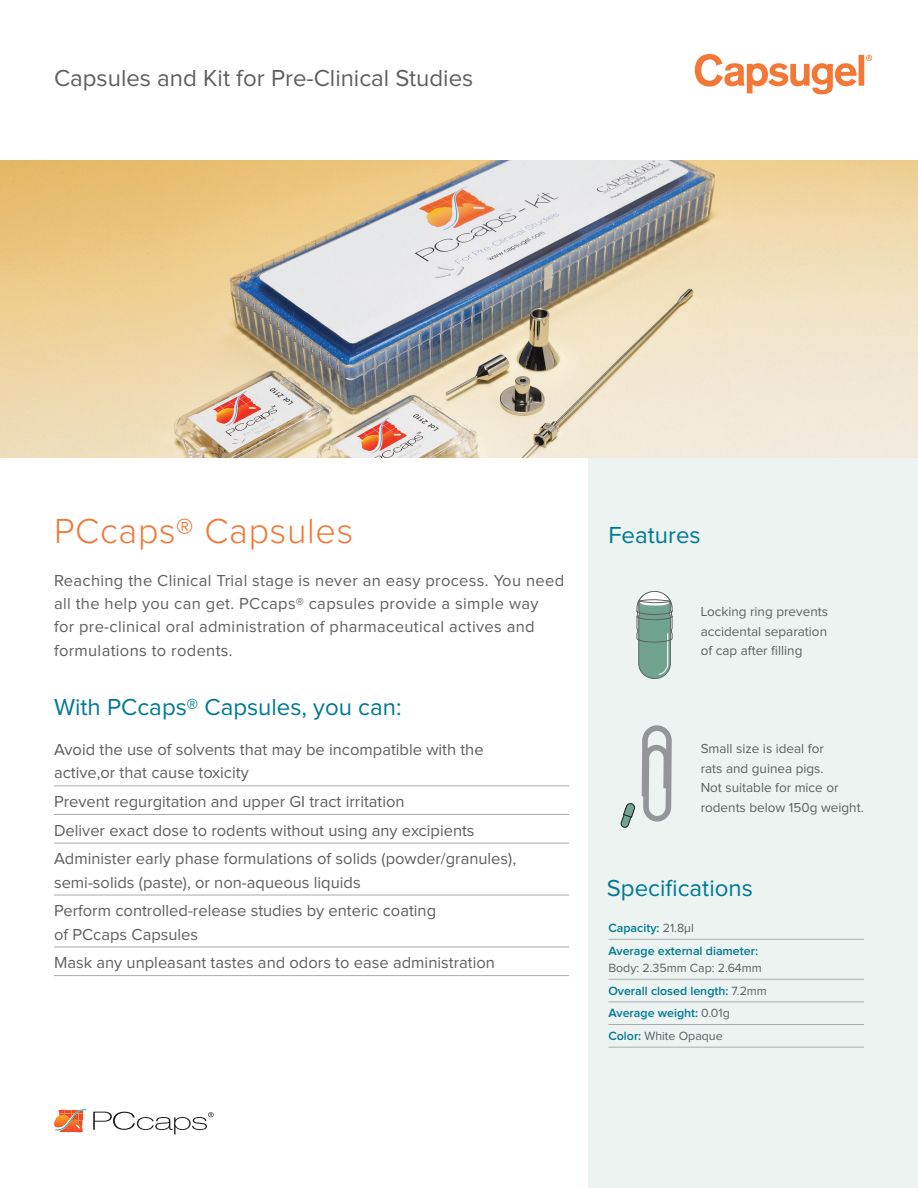
<style>
.page{position:relative;width:918px;height:1188px;background:#fff}
.page>*{position:absolute;margin:0;border:0;box-sizing:border-box;transform-origin:0 0}
.t1{font:300 36px "Proxima Nova";letter-spacing:.02em;color:#f37736}
.t2{font:24px "Proxima Nova";color:#007894}
.t3{font:24px "Proxima Nova";color:#5f5f62}
.t4{font:16.5px/28.7px "Proxima Nova";color:#5f5f62}
.t5{font:16.5px/23.2px "Proxima Nova";letter-spacing:.02em;color:#5f5f62}
.t6{font:13.5px/19.5px "Proxima Nova";color:#5f5f62;text-align:justify}
.t7{font:12.3px/22.6px "Proxima Nova";color:#5f5f62}
.t8{font:600 12.3px/22.6px "Proxima Nova";color:#007894}
.s1{font-weight:400;color:#5f5f62}
.s2{font-weight:600;color:#007894}
</style>
<div class="page">
<div style="left:588px;top:392px;width:330px;height:796px;background:#ecf3f1"></div>
<img style="left:0;top:161px;width:918px;height:297px">
<svg style="left:695px;top:54px;width:177px;height:40px"></svg>
<hr style="left:54px;top:785px;width:515px;height:1px;background:#abacb0">
<hr style="left:54px;top:814px;width:515px;height:1px;background:#abacb0">
<hr style="left:54px;top:843px;width:515px;height:1px;background:#abacb0">
<hr style="left:54px;top:895px;width:515px;height:1px;background:#abacb0">
<hr style="left:54px;top:947px;width:515px;height:1px;background:#abacb0">
<hr style="left:54px;top:975px;width:515px;height:1px;background:#abacb0">
<hr style="left:608px;top:939px;width:256px;height:1px;background:#abacb0">
<hr style="left:608px;top:979px;width:256px;height:1px;background:#abacb0">
<hr style="left:608px;top:1001px;width:256px;height:1px;background:#abacb0">
<hr style="left:608px;top:1024px;width:256px;height:1px;background:#abacb0">
<hr style="left:608px;top:1047px;width:256px;height:1px;background:#abacb0">
<svg style="left:621px;top:160px;width:54px;height:668px"></svg>
<svg style="left:54px;top:1109px;width:33px;height:24px"></svg>
<svg style="left:93px;top:1112px;width:121px;height:22px"></svg>
<h2 class="t3" style="left:54px;top:67px;width:421px">Capsules and Kit for Pre-Clinical Studies</h2>
<h1 class="t1" style="left:54px;top:514px;width:301px">PCcaps® Capsules</h1>
<p class="t5" style="left:54px;top:570px;width:512px">Reaching the Clinical Trial stage is never an easy process. You need all the help you can get. PCcaps® capsules provide a simple way<br>for pre-clinical oral administration of pharmaceutical actives and formulations to rodents.</p>
<h2 class="t2" style="left:54px;top:696px;width:349px">With PCcaps® Capsules, you can:</h2>
<p class="t4" style="left:54px;top:739px;width:431px;line-height:23.2px">Avoid the use of solvents that may be incompatible with the active,or that cause toxicity</p>
<p class="t4" style="left:54px;top:788px;width:464px">Prevent regurgitation and upper GI tract irritation<br>Deliver exact dose to rodents without using any excipients<br>Administer early phase formulations of solids (powder/granules),</p>
<p class="t4" style="left:54px;top:869px;width:384px">semi-solids (paste), or non-aqueous liquids<br>Perform controlled-release studies by enteric coating</p>
<p class="t4" style="left:54px;top:920px;width:442px">of PCcaps Capsules<br>Mask any unpleasant tastes and odors to ease administration</p>
<h2 class="t2" style="left:608px;top:524px;width:94px">Features</h2>
<p class="t6" style="left:701px;top:603px;width:129px">Locking ring prevents accidental separation of cap after filling</p>
<p class="t6" style="left:701px;top:740px;width:165px;text-align:left">Small size is ideal for<br>rats and guinea pigs.<br>Not suitable for mice or rodents below 150g weight.</p>
<h2 class="t2" style="left:607px;top:877px;width:147px">Specifications</h2>
<p class="t8" style="left:608px;top:917px;width:151px">Capacity: <span class="s1">21.8μl<br></span>Average external diameter:</p>
<p class="t7" style="left:608px;top:957px;width:160px">Body: 2.35mm Cap: 2.64mm<br><span class="s2">Overall closed length:</span> 7.2mm<br><span class="s2">Average weight:</span> 0.01g<br><span class="s2">Color:</span> White Opaque</p>
</div>
